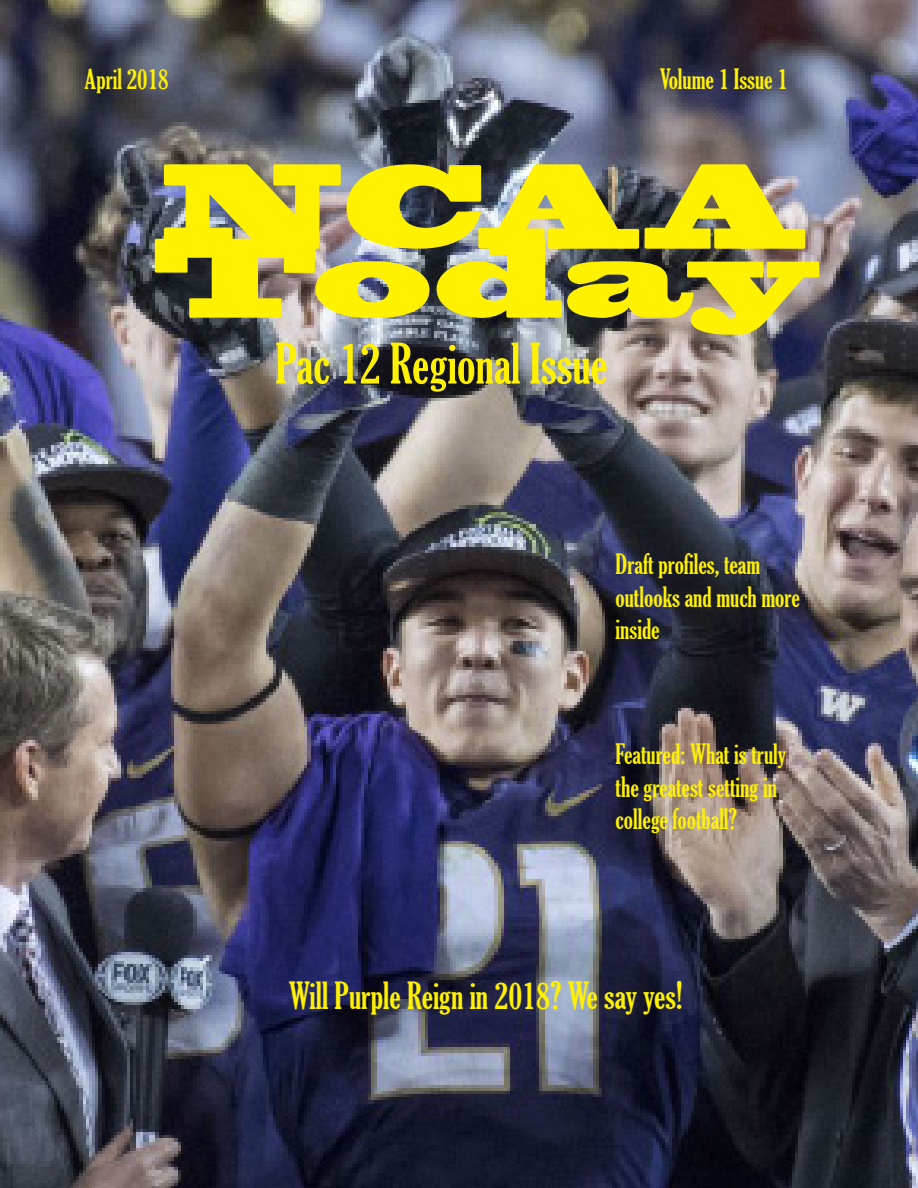
<style>
.page{position:relative;width:918px;height:1188px;background:#fff}
.page>*{position:absolute;margin:0;border:0;box-sizing:border-box;transform-origin:0 0}
.t1{font:112.5px "Blackoak Std";color:#fff101;scale:.8 1}
.t2{font:105.3px "Blackoak Std";letter-spacing:-.03em;color:#fff101;scale:.85 1}
.t3{font:extra-condensed 54px "Gloucester";color:#fff101}
.t4{font:extra-condensed 36px "Gloucester";color:#fff101}
.t5{font:extra-condensed 27px/32.4px "Gloucester";color:#fff101}
</style>
<div class="page">
<img style="left:0;top:0;width:918px;height:1188px">
<p class="t5" style="left:85px;top:63px;width:85px">April 2018</p>
<p class="t5" style="left:660px;top:63px;width:130px">Volume 1 Issue 1</p>
<p class="t1" style="left:162px;top:132px;width:809px">NCAA</p>
<p class="t2" style="left:153px;top:208px;width:787px">Today</p>
<p class="t3" style="left:275px;top:333px;width:334px">Pac 12 Regional Issue</p>
<p class="t5" style="left:616px;top:548px;width:186px">Draft profiles, team outlooks and much more inside</p>
<p class="t5" style="left:616px;top:738px;width:172px">Featured: What is truly the greatest setting in college football?</p>
<p class="t4" style="left:289px;top:975px;width:395px">Will Purple Reign in 2018? We say yes!</p>
</div>
